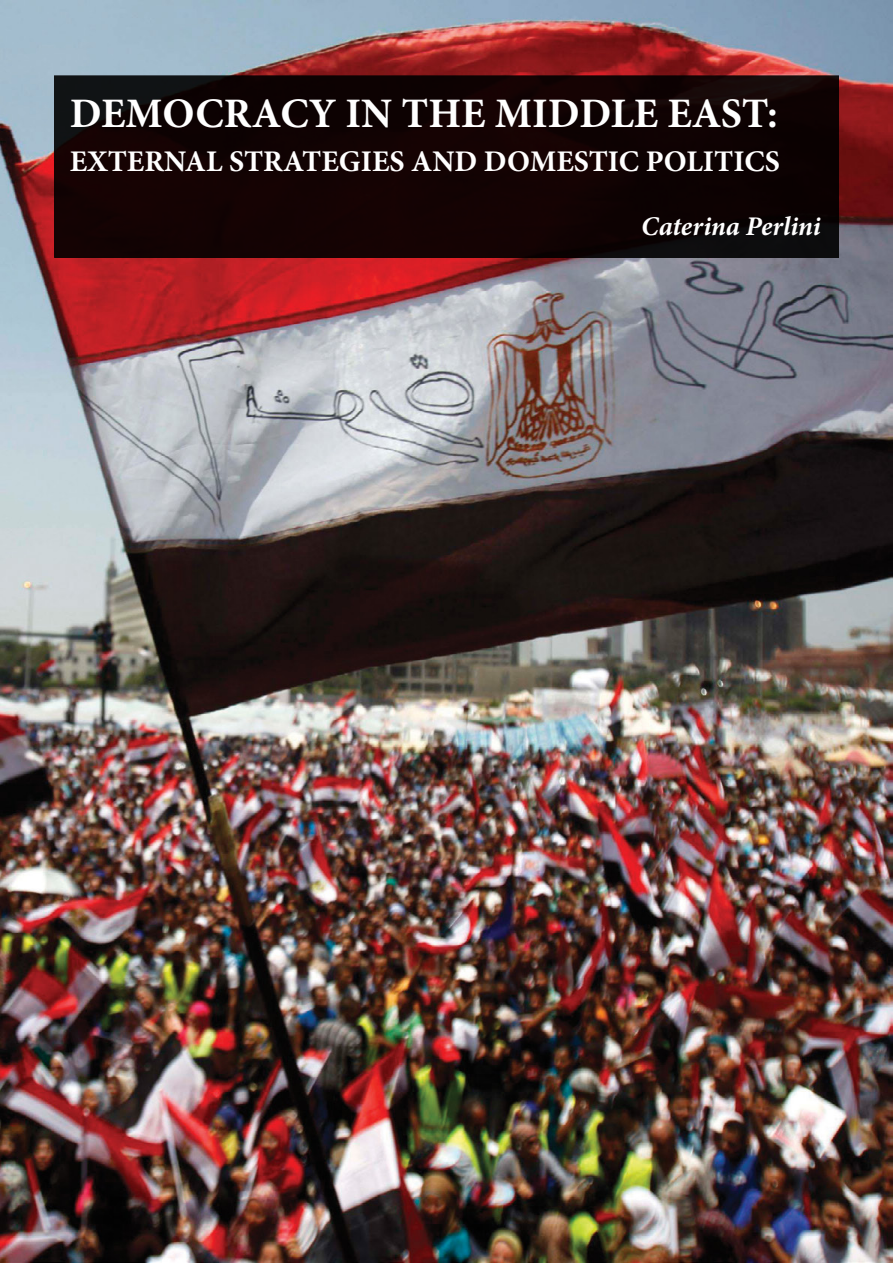
<style>
.page{position:relative;width:893px;height:1263px;background:#fff}
.page>*{position:absolute;margin:0;border:0;box-sizing:border-box;transform-origin:0 0}
.t1{font:700 42px "Minion Pro";color:#fff}
.t2{font:700 30px "Minion Pro";color:#fff}
.t3{font:italic 700 27px "Minion Pro";letter-spacing:-.005em;color:#fff}
</style>
<div class="page">
<img style="left:0;top:0;width:893px;height:1263px">
<div style="left:55px;top:76px;width:783px;height:181px;background:#110303"></div>
<div style="left:54px;top:75px;width:785px;height:183px;border:2px solid #000"></div>
<h1 class="t1" style="left:70px;top:84px;width:710px">DEMOCRACY IN THE MIDDLE EAST:</h1>
<p class="t2" style="left:70px;top:140px;width:712px">EXTERNAL STRATEGIES AND DOMESTIC POLITICS</p>
<p class="t3" style="left:641px;top:208px;width:181px">Caterina Perlini</p>
</div>
